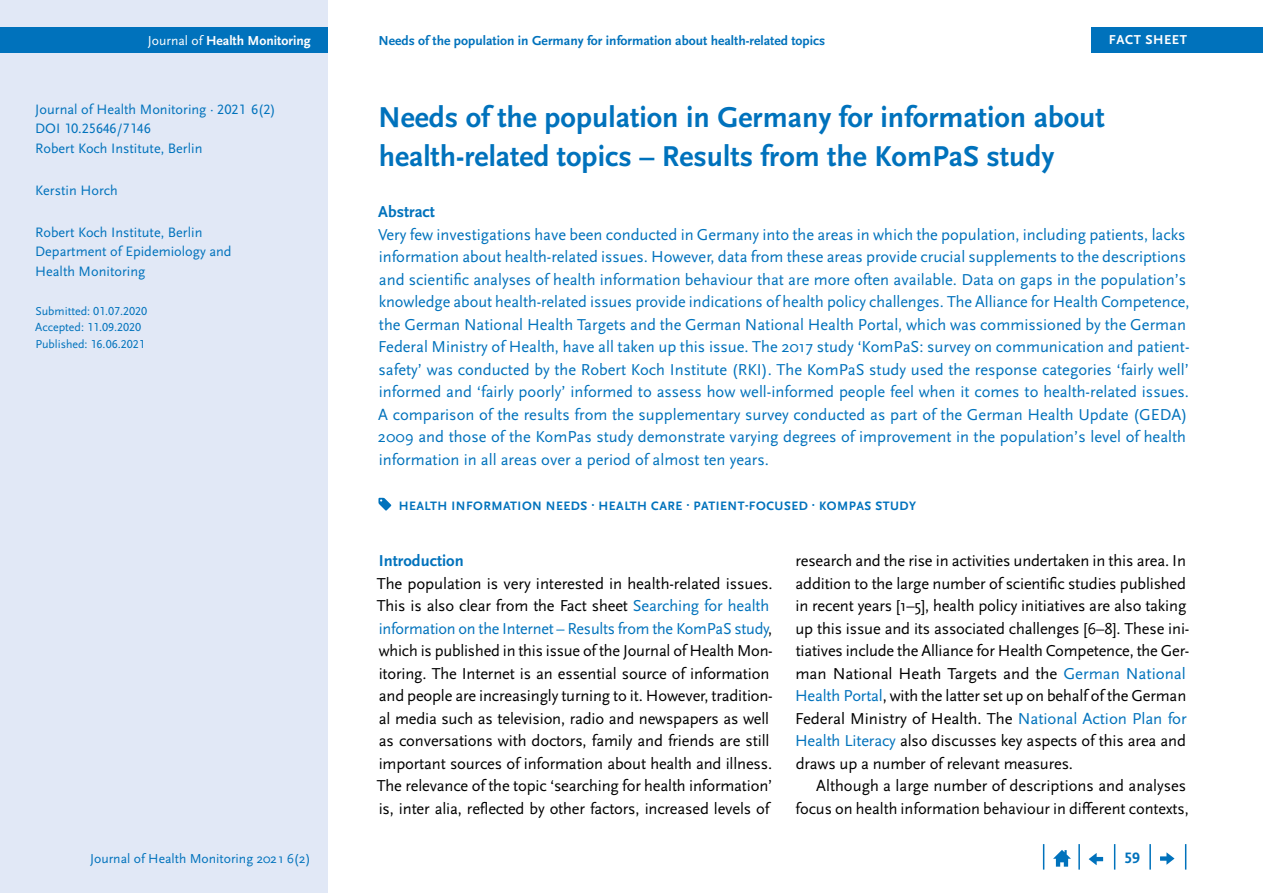
<style>
.page{position:relative;width:1263px;height:893px;background:#fff}
.page>*{position:absolute;margin:0;border:0;box-sizing:border-box;transform-origin:0 0}
.t1{font:700 30px/39px "Scala Sans Pro";color:#0072bc}
.Copy{font:16.5px/22.5px "Scala Sans Pro";letter-spacing:-.01em;color:#000}
.Abstract{font:16.5px/22.5px "Scala Sans Pro";color:#0072bc}
.Copy_Einzug{font:16.5px/22.5px "Scala Sans Pro";letter-spacing:-.005em;color:#000;text-align:right}
.t2{font:700 16.5px "Scala Sans Pro";color:#0072bc}
.t3{font:700 15.75px "Scala Sans Pro";color:#0072bc}
.Autor{font:14.25px/19.5px "Scala Sans Pro";color:#0072bc}
.t4{font:700 13.65px "Scala Sans Pro";color:#0072bc}
.t5{font:13.65px "Scala Sans Pro";color:#0072bc}
.t6{font:700 13.65px "Scala Sans Pro";color:#fff}
.t7{font:700 13.5px "Scala Sans Pro";letter-spacing:.04em;color:#fff}
.t8{font:700 12.75px "Scala Sans Pro";letter-spacing:.04em;color:#0072bc}
.Autor-2{font:12px/16.5px "Scala Sans Pro";color:#0072bc}
.s1{font-weight:400}
.s2{color:#0072bc}
</style>
<div class="page">
<div style="left:0;top:0;width:327px;height:893px;background:#e1e8f6"></div>
<div style="left:0;top:28px;width:327px;height:25px;background:#0072bc"></div>
<svg style="left:1185px;top:844px;width:1px;height:26px"></svg>
<hr style="left:1149px;top:844px;width:2px;height:26px;background:#0072bc">
<svg style="left:1114px;top:844px;width:1px;height:26px"></svg>
<hr style="left:1078px;top:844px;width:2px;height:26px;background:#0072bc">
<svg style="left:1043px;top:844px;width:1px;height:26px"></svg>
<svg style="left:1053px;top:850px;width:18px;height:17px"></svg>
<svg style="left:1089px;top:853px;width:14px;height:12px"></svg>
<svg style="left:1160px;top:852px;width:14px;height:13px"></svg>
<div style="left:1091px;top:28px;width:172px;height:25px;background:#0072bc"></div>
<svg style="left:378px;top:498px;width:13px;height:13px"></svg>
<p class="t6" style="left:148px;top:33px;width:164px"><span class="s1">Journal of</span> Health Monitoring</p>
<p class="t4" style="left:378px;top:33px;width:448px">Needs of the population in Germany for information about health-related topics</p>
<p class="t7" style="left:1109px;top:32px;width:80px">FACT SHEET</p>
<p class="Autor" style="left:35px;top:99px;width:242px">Journal of Health Monitoring · 2021 6(2)<br>DOI 10.25646/7146<br>Robert Koch Institute, Berlin</p>
<p class="Autor" style="left:35px;top:180px;width:84px">Kerstin Horch</p>
<p class="Autor" style="left:35px;top:222px;width:198px">Robert Koch Institute, Berlin<br>Department of Epidemiology and<br>Health Monitoring</p>
<p class="Autor-2" style="left:35px;top:302px;width:113px">Submitted: 01.07.2020<br>Accepted: 11.09.2020<br>Published: 16.06.2021</p>
<p class="t5" style="left:90px;top:850px;width:222px">Journal of Health Monitoring 2021 6(2)</p>
<h1 class="t1" style="left:378px;top:98px;width:728px">Needs of the population in Germany for information about health-related topics – Results from the KomPaS study</h1>
<h2 class="t2" style="left:378px;top:202px;width:58px">Abstract</h2>
<p class="Abstract" style="left:378px;top:223px;width:813px">Very few investigations have been conducted in Germany into the areas in which the population, including patients, lacks information about health-related issues. However, data from these areas provide crucial supplements to the descriptions and scientific analyses of health information behaviour that are more often available. Data on gaps in the population’s knowledge about health-related issues provide indications of health policy challenges. The Alliance for Health Competence, the German National Health Targets and the German National Health Portal, which was commissioned by the German Federal Ministry of Health, have all taken up this issue. The 2017 study ‘KomPaS: survey on communication and patient&shy;safety’ was conducted by the Robert Koch Institute (RKI). The KomPaS study used the response categories ‘fairly well’ informed and ‘fairly poorly’ informed to assess how well-informed people feel when it comes to health-related issues.<br>A comparison of the results from the supplementary survey conducted as part of the German Health Update (GEDA)<br>2009 and those of the KomPas study demonstrate varying degrees of improvement in the population’s level of health information in all areas over a period of almost ten years.</p>
<p class="t8" style="left:399px;top:498px;width:519px">HEALTH INFORMATION NEEDS · HEALTH CARE · PATIENT-FOCUSED · KOMPAS STUDY</p>
<h2 class="t2" style="left:379px;top:551px;width:86px">Introduction</h2>
<p class="Copy" style="left:377px;top:572px;width:397px">The population is very interested in health-related issues.<br>This is also clear from the Fact sheet <span class="s2">Searching for health information on the Internet – Results from the KomPaS study</span>, which is published in this issue of the Journal of Health Mon&shy;itoring. The Internet is an essential source of information and people are increasingly turning to it. However, tradition&shy;al media such as television, radio and newspapers as well as conversations with doctors, family and friends are still important sources of information about health and illness.<br>The relevance of the topic ‘searching for health information’ is, inter alia, reflected by other factors, increased levels of</p>
<p class="Copy" style="left:795px;top:549px;width:396px">research and the rise in activities undertaken in this area. In addition to the large number of scientific studies published in recent years [1–5], health policy initiatives are also taking up this issue and its associated challenges [6–8]. These ini&shy;tiatives include the Alliance for Health Competence, the Ger&shy;man National Heath Targets and the <span class="s2">German National Health Portal</span>, with the latter set up on behalf of the German Federal Ministry of Health. The <span class="s2">National Action Plan for Health Literacy</span> also discusses key aspects of this area and draws up a number of relevant measures.</p>
<p class="Copy_Einzug" style="left:795px;top:774px;width:395px">Although a large number of descriptions and analyses focus on health information behaviour in different contexts,</p>
<p class="t3" style="left:1124px;top:849px;width:17px">59</p>
</div>
